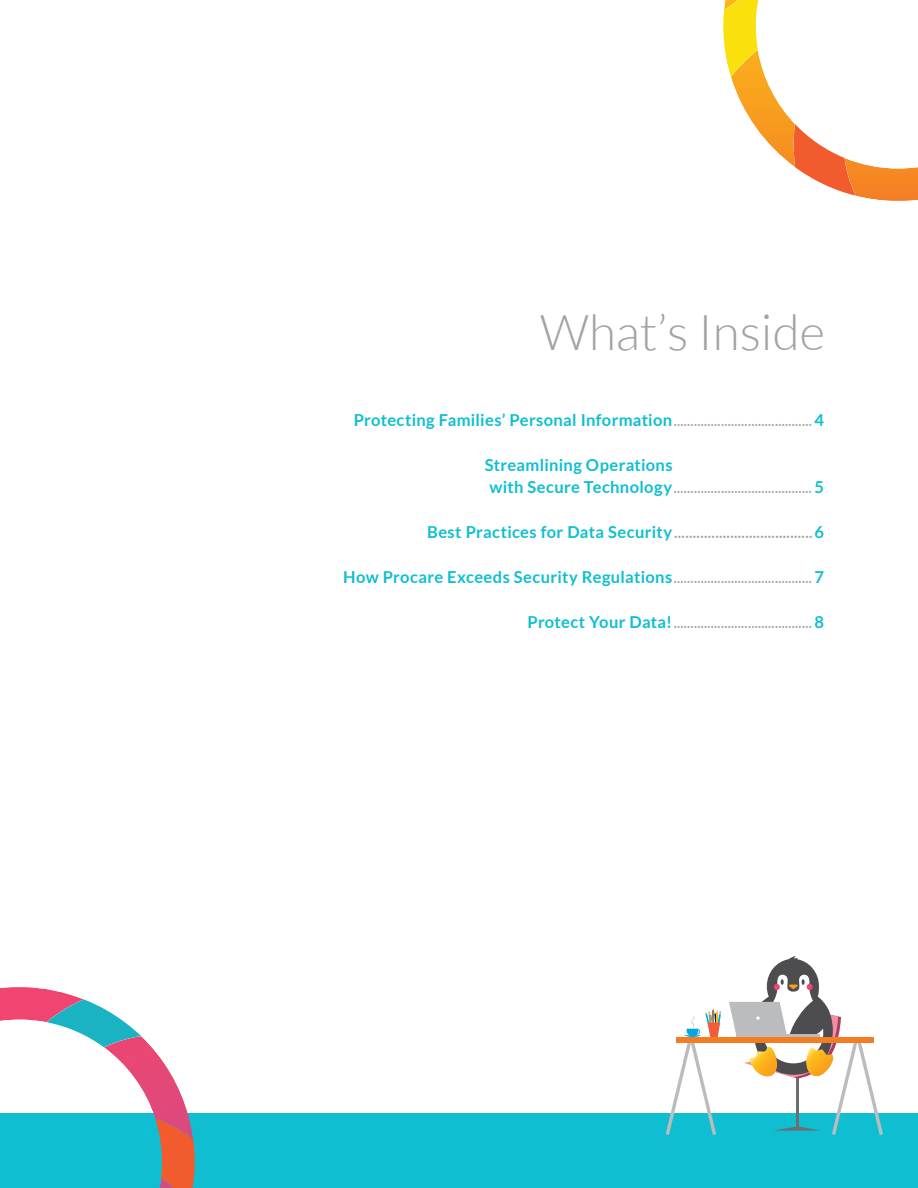
<style>
.page{position:relative;width:918px;height:1188px;background:#fff}
.page>*{position:absolute;margin:0;border:0;box-sizing:border-box;transform-origin:0 0}
.t1{font:300 49.5px "Lato";color:#a3a3a3}
.t2{font:700 16.5px "Lato";letter-spacing:.015em;color:#0fbfd1}
.t3{font:700 15px "Lato";color:#a3a3a3}
.t4{font:700 13.5px "Lato";color:#a3a3a3}
.s1{font-size:16.5px;color:#0fbfd1}
</style>
<div class="page">
<div style="left:0;top:1114px;width:918px;height:74px;background:#0fbfd1"></div>
<svg style="left:723px;top:0;width:195px;height:201px"></svg>
<svg style="left:0;top:987px;width:195px;height:201px"></svg>
<svg style="left:666px;top:1008px;width:55px;height:127px"></svg>
<div style="left:677px;top:1037px;width:197px;height:6px;background:#f47c24"></div>
<svg style="left:729px;top:956px;width:154px;height:179px"></svg>
<h1 class="t1" style="left:540px;top:314px;width:286px">What’s Inside</h1>
<p class="t4" style="left:354px;top:415px;width:472px"><span class="s1">Protecting Families’ Personal Information</span> ......................................... <span class="s1">4</span></p>
<p class="t2" style="left:485px;top:458px;width:189px">Streamlining Operations</p>
<p class="t4" style="left:489px;top:483px;width:336px"><span class="s1">with Secure Technology</span> ......................................... <span class="s1">5</span></p>
<p class="t3" style="left:427px;top:526px;width:398px"><span class="s1">Best Practices for Data Security</span> .....................................<span class="s1">6</span></p>
<p class="t4" style="left:343px;top:573px;width:483px"><span class="s1">How Procare Exceeds Security Regulations</span> ......................................... <span class="s1">7</span></p>
<p class="t4" style="left:528px;top:618px;width:298px"><span class="s1">Protect Your Data!</span> ......................................... <span class="s1">8</span></p>
</div>
